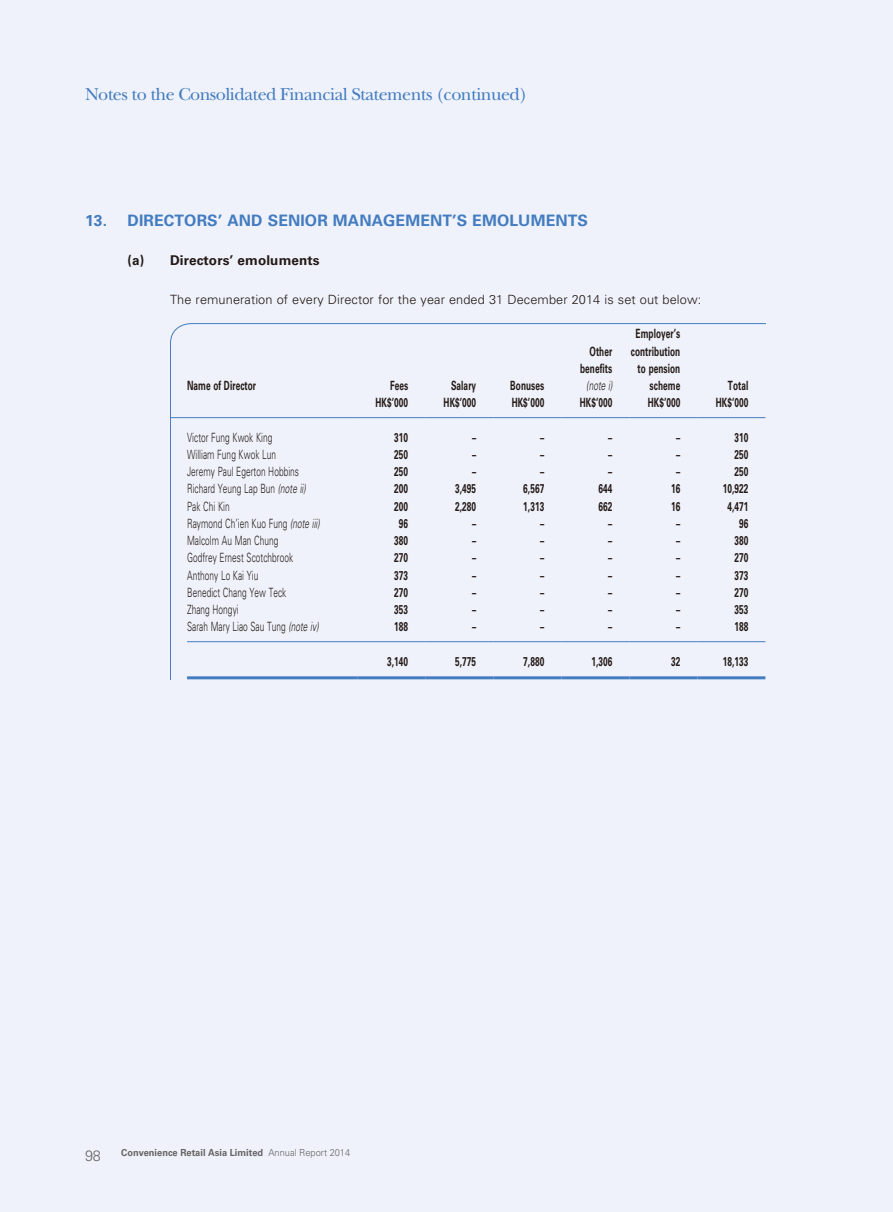
<style>
.page{position:relative;width:893px;height:1212px;background:#eff2fa}
.page>*{position:absolute;margin:0;border:0;box-sizing:border-box;transform-origin:0 0}
.t1{font:18px "New Baskerville Std";letter-spacing:-.03em;color:#437cc0}
.t2{font:700 15.75px "Univers LT Std";letter-spacing:.01em;color:#437cc0}
.t3{font:300 15px "Univers LT Std";color:#666565;scale:.95 1}
.t4{font:700 13.5px "Univers LT Std";letter-spacing:.01em;color:#231916}
.t5{font:700 12.75px/17.2px "Univers LT Std";letter-spacing:.01em;color:#231916;text-align:right;scale:.65 1}
.t6{font:300 12.75px "Univers LT Std";letter-spacing:.01em;color:#231916;scale:.65 1}
.t7{font:300 12.75px "Univers LT Std";letter-spacing:.01em;color:#231916}
.t8{font:italic 300 12.75px "Univers LT Std";color:#231916;scale:.65 1}
.t9{font:700 9.75px "Univers LT Std";color:#666565;scale:.95 1}
.s1{font-style:italic}
.s2{font-weight:300}
</style>
<div class="page">
<svg style="left:170px;top:323px;width:595px;height:356px"></svg>
<hr style="left:170px;top:417px;width:187px;height:1px;background:#437cc0">
<hr style="left:357px;top:417px;width:68px;height:1px;background:#437cc0">
<hr style="left:425px;top:417px;width:68px;height:1px;background:#437cc0">
<hr style="left:493px;top:417px;width:68px;height:1px;background:#437cc0">
<hr style="left:561px;top:417px;width:68px;height:1px;background:#437cc0">
<hr style="left:629px;top:417px;width:68px;height:1px;background:#437cc0">
<hr style="left:697px;top:417px;width:68px;height:1px;background:#437cc0">
<hr style="left:187px;top:641px;width:170px;height:1px;background:#437cc0">
<hr style="left:357px;top:641px;width:68px;height:1px;background:#437cc0">
<hr style="left:425px;top:641px;width:68px;height:1px;background:#437cc0">
<hr style="left:493px;top:641px;width:68px;height:1px;background:#437cc0">
<hr style="left:561px;top:641px;width:68px;height:1px;background:#437cc0">
<hr style="left:629px;top:641px;width:68px;height:1px;background:#437cc0">
<hr style="left:697px;top:641px;width:68px;height:1px;background:#437cc0">
<hr style="left:187px;top:676px;width:170px;height:3px;background:#437cc0">
<hr style="left:357px;top:676px;width:68px;height:3px;background:#437cc0">
<hr style="left:425px;top:676px;width:68px;height:3px;background:#437cc0">
<hr style="left:493px;top:676px;width:68px;height:3px;background:#437cc0">
<hr style="left:561px;top:676px;width:68px;height:3px;background:#437cc0">
<hr style="left:629px;top:676px;width:68px;height:3px;background:#437cc0">
<hr style="left:697px;top:676px;width:68px;height:3px;background:#437cc0">
<h1 class="t1" style="left:85px;top:87px;width:444px">Notes to the Consolidated Financial Statements (continued)</h1>
<p class="t2" style="left:85px;top:213px;width:504px">13. DIRECTORS’ AND SENIOR MANAGEMENT’S EMOLUMENTS</p>
<p class="t4" style="left:128px;top:253px;width:194px">(a) Directors’ emoluments</p>
<p class="t7" style="left:170px;top:293px;width:533px">The remuneration of every Director for the year ended 31 December 2014 is set out below:</p>
<p class="t5" style="left:187px;top:378px;width:108px">Name of Director</p>
<p class="t5" style="left:390px;top:378px;width:29px">Fees</p>
<p class="t5" style="left:451px;top:378px;width:40px">Salary</p>
<p class="t5" style="left:510px;top:378px;width:54px">Bonuses</p>
<p class="t5" style="left:580px;top:343px;width:51px">Other benefits</p>
<p class="t8" style="left:586px;top:379px;width:42px">(note i)</p>
<p class="t5" style="left:631px;top:326px;width:78px">Employer’s contribution to pension scheme</p>
<p class="t5" style="left:728px;top:378px;width:33px">Total</p>
<p class="t5" style="left:376px;top:395px;width:52px">HK$’000</p>
<p class="t5" style="left:444px;top:395px;width:52px">HK$’000</p>
<p class="t5" style="left:512px;top:395px;width:52px">HK$’000</p>
<p class="t5" style="left:580px;top:395px;width:52px">HK$’000</p>
<p class="t5" style="left:648px;top:395px;width:52px">HK$’000</p>
<p class="t5" style="left:716px;top:395px;width:52px">HK$’000</p>
<p class="t6" style="left:187px;top:431px;width:133px">Victor Fung Kwok King</p>
<p class="t5" style="left:394px;top:429px;width:23px">310</p>
<p class="t5" style="left:472px;top:429px;width:8px">–</p>
<p class="t5" style="left:540px;top:429px;width:8px">–</p>
<p class="t5" style="left:608px;top:429px;width:8px">–</p>
<p class="t5" style="left:676px;top:429px;width:8px">–</p>
<p class="t5" style="left:734px;top:429px;width:23px">310</p>
<p class="t6" style="left:187px;top:448px;width:138px">William Fung Kwok Lun</p>
<p class="t5" style="left:394px;top:446px;width:23px">250</p>
<p class="t5" style="left:472px;top:446px;width:8px">–</p>
<p class="t5" style="left:540px;top:446px;width:8px">–</p>
<p class="t5" style="left:608px;top:446px;width:8px">–</p>
<p class="t5" style="left:676px;top:446px;width:8px">–</p>
<p class="t5" style="left:734px;top:446px;width:23px">250</p>
<p class="t6" style="left:187px;top:465px;width:174px">Jeremy Paul Egerton Hobbins</p>
<p class="t5" style="left:394px;top:464px;width:23px">250</p>
<p class="t5" style="left:472px;top:464px;width:8px">–</p>
<p class="t5" style="left:540px;top:464px;width:8px">–</p>
<p class="t5" style="left:608px;top:464px;width:8px">–</p>
<p class="t5" style="left:676px;top:464px;width:8px">–</p>
<p class="t5" style="left:734px;top:464px;width:23px">250</p>
<p class="t6" style="left:187px;top:483px;width:184px">Richard Yeung Lap Bun <span class="s1">(note ii)</span></p>
<p class="t5" style="left:394px;top:481px;width:23px">200</p>
<p class="t5" style="left:455px;top:481px;width:34px">3,495</p>
<p class="t5" style="left:523px;top:481px;width:34px">6,567</p>
<p class="t5" style="left:598px;top:481px;width:23px">644</p>
<p class="t5" style="left:671px;top:481px;width:16px">16</p>
<p class="t5" style="left:723px;top:481px;width:41px">10,922</p>
<p class="t6" style="left:187px;top:500px;width:67px">Pak Chi Kin</p>
<p class="t5" style="left:394px;top:498px;width:23px">200</p>
<p class="t5" style="left:455px;top:498px;width:34px">2,280</p>
<p class="t5" style="left:523px;top:498px;width:34px">1,313</p>
<p class="t5" style="left:598px;top:498px;width:23px">662</p>
<p class="t5" style="left:671px;top:498px;width:16px">16</p>
<p class="t5" style="left:727px;top:498px;width:34px">4,471</p>
<p class="t6" style="left:187px;top:517px;width:206px">Raymond Ch’ien Kuo Fung <span class="s1">(note iii)</span></p>
<p class="t5" style="left:399px;top:515px;width:16px">96</p>
<p class="t5" style="left:472px;top:515px;width:8px">–</p>
<p class="t5" style="left:540px;top:515px;width:8px">–</p>
<p class="t5" style="left:608px;top:515px;width:8px">–</p>
<p class="t5" style="left:676px;top:515px;width:8px">–</p>
<p class="t5" style="left:739px;top:515px;width:16px">96</p>
<p class="t6" style="left:187px;top:534px;width:142px">Malcolm Au Man Chung</p>
<p class="t5" style="left:394px;top:533px;width:23px">380</p>
<p class="t5" style="left:472px;top:533px;width:8px">–</p>
<p class="t5" style="left:540px;top:533px;width:8px">–</p>
<p class="t5" style="left:608px;top:533px;width:8px">–</p>
<p class="t5" style="left:676px;top:533px;width:8px">–</p>
<p class="t5" style="left:734px;top:533px;width:23px">380</p>
<p class="t6" style="left:187px;top:552px;width:165px">Godfrey Ernest Scotchbrook</p>
<p class="t5" style="left:394px;top:550px;width:23px">270</p>
<p class="t5" style="left:472px;top:550px;width:8px">–</p>
<p class="t5" style="left:540px;top:550px;width:8px">–</p>
<p class="t5" style="left:608px;top:550px;width:8px">–</p>
<p class="t5" style="left:676px;top:550px;width:8px">–</p>
<p class="t5" style="left:734px;top:550px;width:23px">270</p>
<p class="t6" style="left:187px;top:569px;width:111px">Anthony Lo Kai Yiu</p>
<p class="t5" style="left:394px;top:567px;width:23px">373</p>
<p class="t5" style="left:472px;top:567px;width:8px">–</p>
<p class="t5" style="left:540px;top:567px;width:8px">–</p>
<p class="t5" style="left:608px;top:567px;width:8px">–</p>
<p class="t5" style="left:676px;top:567px;width:8px">–</p>
<p class="t5" style="left:734px;top:567px;width:23px">373</p>
<p class="t6" style="left:187px;top:586px;width:154px">Benedict Chang Yew Teck</p>
<p class="t5" style="left:394px;top:584px;width:23px">270</p>
<p class="t5" style="left:472px;top:584px;width:8px">–</p>
<p class="t5" style="left:540px;top:584px;width:8px">–</p>
<p class="t5" style="left:608px;top:584px;width:8px">–</p>
<p class="t5" style="left:676px;top:584px;width:8px">–</p>
<p class="t5" style="left:734px;top:584px;width:23px">270</p>
<p class="t6" style="left:187px;top:603px;width:81px">Zhang Hongyi</p>
<p class="t5" style="left:394px;top:602px;width:23px">353</p>
<p class="t5" style="left:472px;top:602px;width:8px">–</p>
<p class="t5" style="left:540px;top:602px;width:8px">–</p>
<p class="t5" style="left:608px;top:602px;width:8px">–</p>
<p class="t5" style="left:676px;top:602px;width:8px">–</p>
<p class="t5" style="left:734px;top:602px;width:23px">353</p>
<p class="t6" style="left:187px;top:621px;width:204px">Sarah Mary Liao Sau Tung <span class="s1">(note iv)</span></p>
<p class="t5" style="left:394px;top:619px;width:23px">188</p>
<p class="t5" style="left:472px;top:619px;width:8px">–</p>
<p class="t5" style="left:540px;top:619px;width:8px">–</p>
<p class="t5" style="left:608px;top:619px;width:8px">–</p>
<p class="t5" style="left:676px;top:619px;width:8px">–</p>
<p class="t5" style="left:734px;top:619px;width:23px">188</p>
<p class="t5" style="left:387px;top:653px;width:34px">3,140</p>
<p class="t5" style="left:455px;top:653px;width:34px">5,775</p>
<p class="t5" style="left:523px;top:653px;width:34px">7,880</p>
<p class="t5" style="left:591px;top:653px;width:34px">1,306</p>
<p class="t5" style="left:671px;top:653px;width:16px">32</p>
<p class="t5" style="left:723px;top:653px;width:41px">18,133</p>
<p class="t3" style="left:85px;top:1148px;width:18px">98</p>
<p class="t9" style="left:121px;top:1148px;width:243px">Convenience Retail Asia Limited <span class="s2">Annual Report 2014</span></p>
</div>
